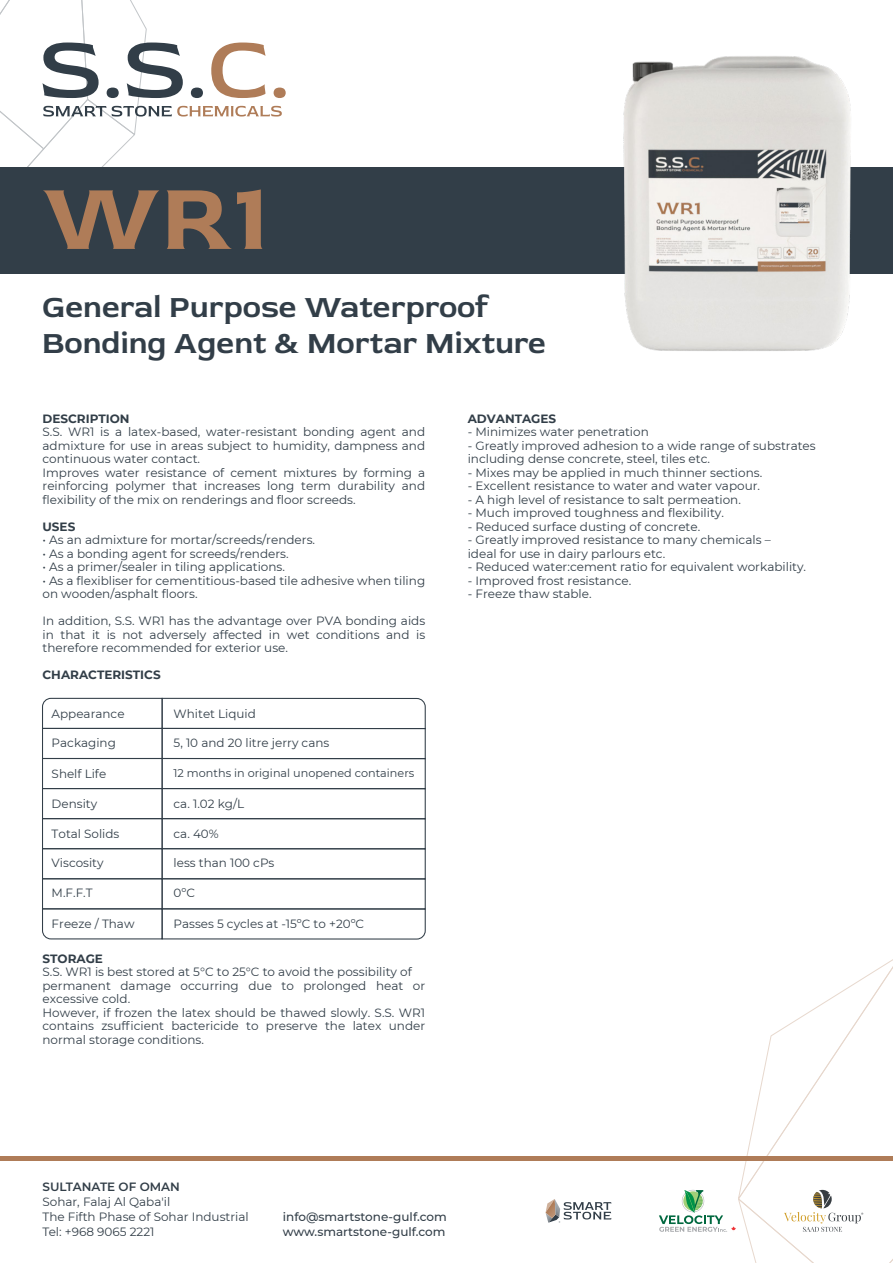
<style>
.page{position:relative;width:893px;height:1263px;background:#fff}
.page>*{position:absolute;margin:0;border:0;box-sizing:border-box;transform-origin:0 0}
.t1{font:700 97.5px "Red Rose";color:#af7c58}
.t2{font:600 31.5px/36px "Red Rose";color:#323e48}
.t3{font:12px/13.5px "Montserrat";color:#323e48}
.t4{font:500 12px/15px "Montserrat";color:#323e48}
.t5{font:700 12px "Montserrat";color:#323e48}
.t6{font:600 12px "Montserrat";color:#323e48}
.t7{font:11.25px "Montserrat";color:#323e48}
</style>
<div class="page">
<svg style="left:0;top:0;width:286px;height:167px"></svg>
<div style="left:0;top:167px;width:893px;height:107px;background:#323e48"></div>
<hr style="left:0;top:1157px;width:893px;height:4px;background:#af7c58">
<svg style="left:659px;top:959px;width:234px;height:304px"></svg>
<svg style="left:546px;top:1199px;width:65px;height:24px"></svg>
<svg style="left:42px;top:697px;width:384px;height:31px"></svg>
<div style="left:42px;top:728px;width:121px;height:31px;border:1px solid #323e48"></div>
<div style="left:162px;top:728px;width:264px;height:31px;border:1px solid #323e48"></div>
<div style="left:42px;top:758px;width:121px;height:31px;border:1px solid #323e48"></div>
<div style="left:162px;top:758px;width:264px;height:31px;border:1px solid #323e48"></div>
<div style="left:42px;top:788px;width:121px;height:31px;border:1px solid #323e48"></div>
<div style="left:162px;top:788px;width:264px;height:31px;border:1px solid #323e48"></div>
<div style="left:42px;top:818px;width:121px;height:31px;border:1px solid #323e48"></div>
<div style="left:162px;top:818px;width:264px;height:31px;border:1px solid #323e48"></div>
<div style="left:42px;top:848px;width:121px;height:31px;border:1px solid #323e48"></div>
<div style="left:162px;top:848px;width:264px;height:31px;border:1px solid #323e48"></div>
<div style="left:42px;top:878px;width:121px;height:31px;border:1px solid #323e48"></div>
<div style="left:162px;top:878px;width:264px;height:31px;border:1px solid #323e48"></div>
<svg style="left:42px;top:908px;width:384px;height:32px"></svg>
<img style="left:623px;top:56px;width:228px;height:295px">
<h1 class="t1" style="left:42px;top:142px;width:228px">WR1</h1>
<h2 class="t2" style="left:42px;top:288px;width:505px">General Purpose Waterproof<br>Bonding Agent &amp; Mortar Mixture</h2>
<p class="t5" style="left:43px;top:410px;width:89px">DESCRIPTION</p>
<p class="t3" style="left:43px;top:425px;width:384px">S.S. WR1 is a latex-based, water-resistant bonding agent and admixture for use in areas subject to humidity, dampness and continuous water contact.<br>Improves water resistance of cement mixtures by forming a reinforcing polymer that increases long term durability and flexibility of the mix on renderings and floor screeds.</p>
<p class="t5" style="left:43px;top:518px;width:34px">USES</p>
<p class="t3" style="left:43px;top:533px;width:274px">• As an admixture for mortar/screeds/renders.</p>
<p class="t3" style="left:43px;top:546px;width:248px">• As a bonding agent for screeds/renders.</p>
<p class="t3" style="left:43px;top:560px;width:244px">• As a primer/sealer in tiling applications.</p>
<p class="t3" style="left:43px;top:573px;width:384px">• As a flexibliser for cementitious-based tile adhesive when tiling on wooden/asphalt floors.</p>
<p class="t3" style="left:43px;top:614px;width:384px;text-align:justify">In addition, S.S. WR1 has the advantage over PVA bonding aids in that it is not adversely affected in wet conditions and is therefore recommended for exterior use.</p>
<p class="t5" style="left:43px;top:666px;width:120px">CHARACTERISTICS</p>
<p class="t3" style="left:52px;top:707px;width:74px">Appearance</p>
<p class="t3" style="left:52px;top:736px;width:66px">Packaging</p>
<p class="t3" style="left:52px;top:766px;width:56px">Shelf Life</p>
<p class="t3" style="left:52px;top:796px;width:47px">Density</p>
<p class="t3" style="left:52px;top:826px;width:69px">Total Solids</p>
<p class="t3" style="left:52px;top:855px;width:53px">Viscosity</p>
<p class="t3" style="left:52px;top:886px;width:42px">M.F.F.T</p>
<p class="t3" style="left:52px;top:916px;width:84px">Freeze / Thaw</p>
<p class="t3" style="left:174px;top:707px;width:84px">Whitet Liquid</p>
<p class="t3" style="left:174px;top:736px;width:157px">5, 10 and 20 litre jerry cans</p>
<p class="t7" style="left:174px;top:766px;width:242px">12 months in original unopened containers</p>
<p class="t3" style="left:174px;top:796px;width:72px">ca. 1.02 kg/L</p>
<p class="t3" style="left:174px;top:826px;width:47px">ca. 40%</p>
<p class="t3" style="left:174px;top:855px;width:102px">less than 100 cPs</p>
<p class="t3" style="left:174px;top:886px;width:23px">0ºC</p>
<p class="t3" style="left:174px;top:916px;width:192px">Passes 5 cycles at -15ºC to +20ºC</p>
<p class="t5" style="left:43px;top:950px;width:62px">STORAGE</p>
<p class="t3" style="left:43px;top:965px;width:384px">S.S. WR1 is best stored at 5°C to 25°C to avoid the possibility of permanent damage occurring due to prolonged heat or excessive cold.<br>However, if frozen the latex should be thawed slowly. S.S. WR1 contains zsufficient bactericide to preserve the latex under normal storage conditions.</p>
<p class="t5" style="left:468px;top:410px;width:90px">ADVANTAGES</p>
<p class="t3" style="left:468px;top:425px;width:183px">- Minimizes water penetration</p>
<p class="t3" style="left:468px;top:438px;width:349px">- Greatly improved adhesion to a wide range of substrates including dense concrete, steel, tiles etc.</p>
<p class="t3" style="left:468px;top:465px;width:296px">- Mixes may be applied in much thinner sections.</p>
<p class="t3" style="left:468px;top:479px;width:294px">- Excellent resistance to water and water vapour.</p>
<p class="t3" style="left:468px;top:492px;width:275px">- A high level of resistance to salt permeation.</p>
<p class="t3" style="left:468px;top:506px;width:258px">- Much improved toughness and flexibility.</p>
<p class="t3" style="left:468px;top:519px;width:234px">- Reduced surface dusting of concrete.</p>
<p class="t3" style="left:468px;top:533px;width:304px">- Greatly improved resistance to many chemicals – ideal for use in dairy parlours etc.</p>
<p class="t3" style="left:468px;top:560px;width:340px">- Reduced water:cement ratio for equivalent workability.</p>
<p class="t3" style="left:468px;top:573px;width:165px">- Improved frost resistance.</p>
<p class="t3" style="left:468px;top:587px;width:125px">- Freeze thaw stable.</p>
<p class="t6" style="left:43px;top:1178px;width:139px">SULTANATE OF OMAN</p>
<p class="t3" style="left:43px;top:1193px;width:208px;line-height:15px">Sohar, Falaj Al Qaba'il<br>The Fifth Phase of Sohar Industrial<br>Tel: +968 9065 2221</p>
<p class="t4" style="left:283px;top:1208px;width:165px">info@smartstone-gulf.com www.smartstone-gulf.com</p>
</div>
